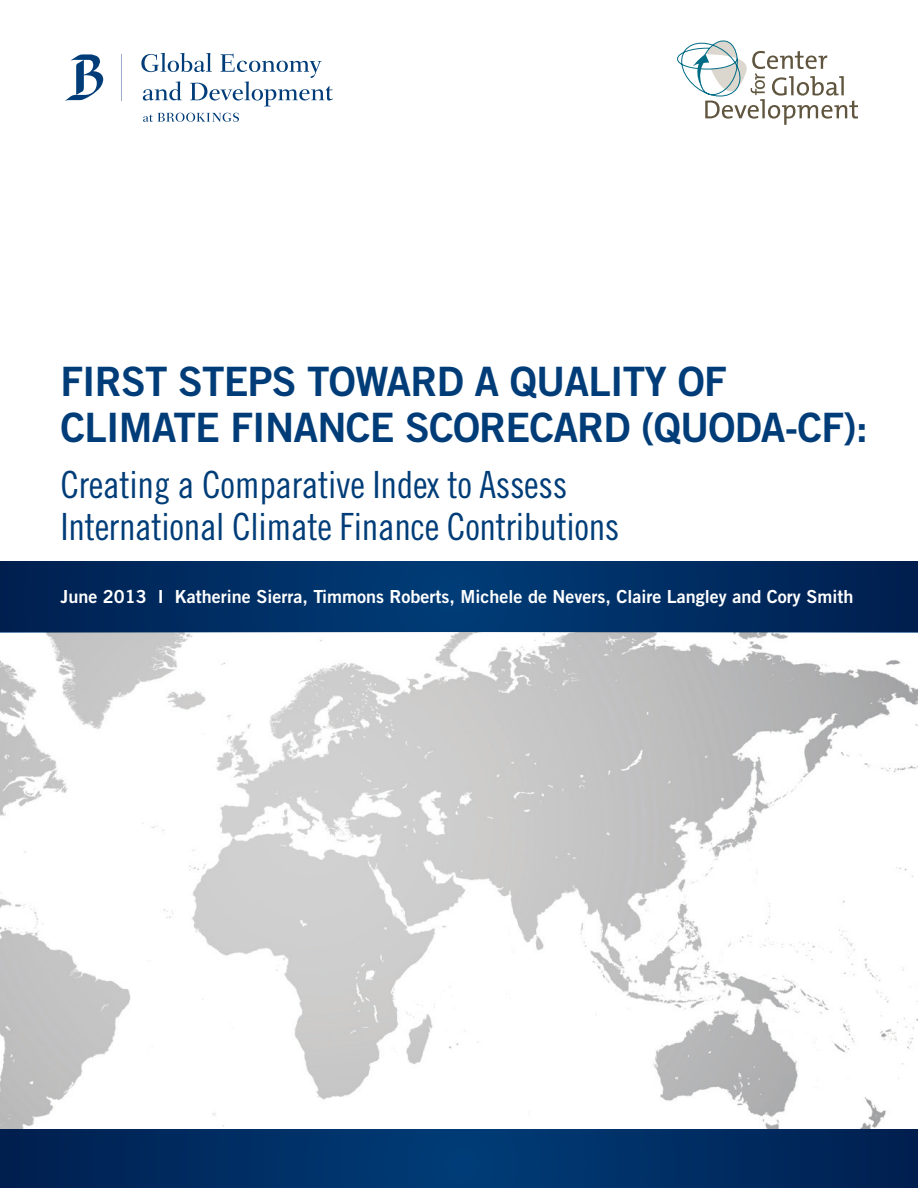
<style>
.page{position:relative;width:918px;height:1188px;background:#fff}
.page>*{position:absolute;margin:0;border:0;box-sizing:border-box;transform-origin:0 0}
.t1{font:40.5px/46.7px "Trade Gothic Bold Two";letter-spacing:-.02em;color:#003d78}
.t2{font:37.5px/42px "Trade Gothic Cond Eighteen";letter-spacing:-.01em;color:#003d78}
.Heading_6{font:18px "Trade Gothic Bold Two";color:#fff}
</style>
<div class="page">
<hr style="left:121px;top:54px;width:1px;height:47px;background:#9caacb">
<svg style="left:65px;top:54px;width:38px;height:47px"></svg>
<svg style="left:141px;top:53px;width:192px;height:53px"></svg>
<svg style="left:143px;top:113px;width:96px;height:9px"></svg>
<img style="left:0;top:633px;width:918px;height:497px">
<svg style="left:0;top:561px;width:918px;height:72px;background:#022f64"></svg>
<svg style="left:0;top:1130px;width:918px;height:58px;background:#002d62"></svg>
<svg style="left:677px;top:40px;width:181px;height:85px"></svg>
<p class="t1" style="left:60px;top:357px;width:809px">FIRST STEPS TOWARD A QUALITY OF<br>CLIMATE FINANCE SCORECARD (QUODA-CF):</p>
<p class="t2" style="left:60px;top:463px;width:561px">Creating a Comparative Index to Assess<br>International Climate Finance Contributions</p>
<p class="Heading_6" style="left:60px;top:586px;width:794px">June 2013 I Katherine Sierra, Timmons Roberts, Michele de Nevers, Claire Langley and Cory Smith</p>
</div>
